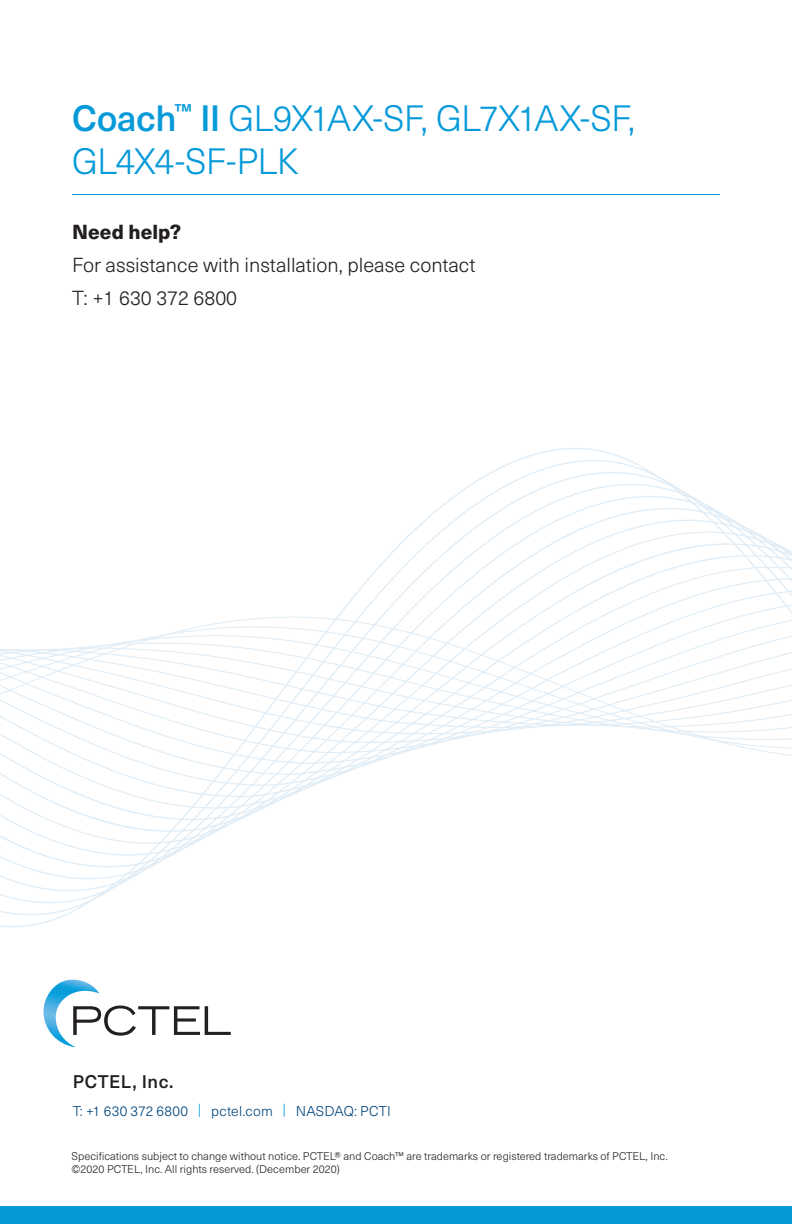
<style>
.page{position:relative;width:792px;height:1224px;background:#fff}
.page>*{position:absolute;margin:0;border:0;box-sizing:border-box;transform-origin:0 0}
.product_number_headi{font:300 36px/43.2px "Neue Haas Unica W1 G";letter-spacing:-.025em;color:#069ad9}
.body{font:300 20px "Neue Haas Unica W1 G";color:#231f20}
.subhead{font:800 20px "Neue Haas Unica W1 G";color:#231f20}
.t1{font:500 18px "Neue Haas Unica W1 G";letter-spacing:.03em;color:#231f20}
.phone_footer{font:300 14px "Neue Haas Unica W1 G";letter-spacing:.015em;color:#00467e}
.copyright_statement{font:300 11px/13.2px "Neue Haas Unica W1 G";color:#231f20}
.s1{font-weight:500}
.s2{color:#069ad9}
</style>
<div class="page">
<svg style="left:0;top:448px;width:792px;height:480px"></svg>
<div style="left:0;top:1206px;width:792px;height:18px;background:#069ad9"></div>
<svg style="left:43px;top:980px;width:188px;height:67px"></svg>
<hr style="left:72px;top:194px;width:648px;height:1px;background:#069ad9">
<p class="product_number_headi" style="left:72px;top:95px;width:565px"><span class="s1">Coach</span><sup>™</sup> <span class="s1">II</span> GL9X1AX-SF, GL7X1AX-SF,<br>GL4X4-SF-PLK</p>
<p class="subhead" style="left:72px;top:217px;width:111px">Need help?</p>
<p class="body" style="left:72px;top:251px;width:405px">For assistance with installation, please contact</p>
<p class="body" style="left:72px;top:284px;width:167px">T: +1 630 372 6800</p>
<p class="t1" style="left:73px;top:1069px;width:102px">PCTEL, Inc.</p>
<p class="phone_footer" style="left:73px;top:1101px;width:320px">T: +1 630 372 6800 <span class="s2">|</span> pctel.com <span class="s2">|</span> NASDAQ: PCTI</p>
<p class="copyright_statement" style="left:72px;top:1149px;width:598px">Specifications subject to change without notice. PCTEL® and Coach™ are trademarks or registered trademarks of PCTEL, Inc. ©2020 PCTEL, Inc. All rights reserved. (December 2020)</p>
</div>
